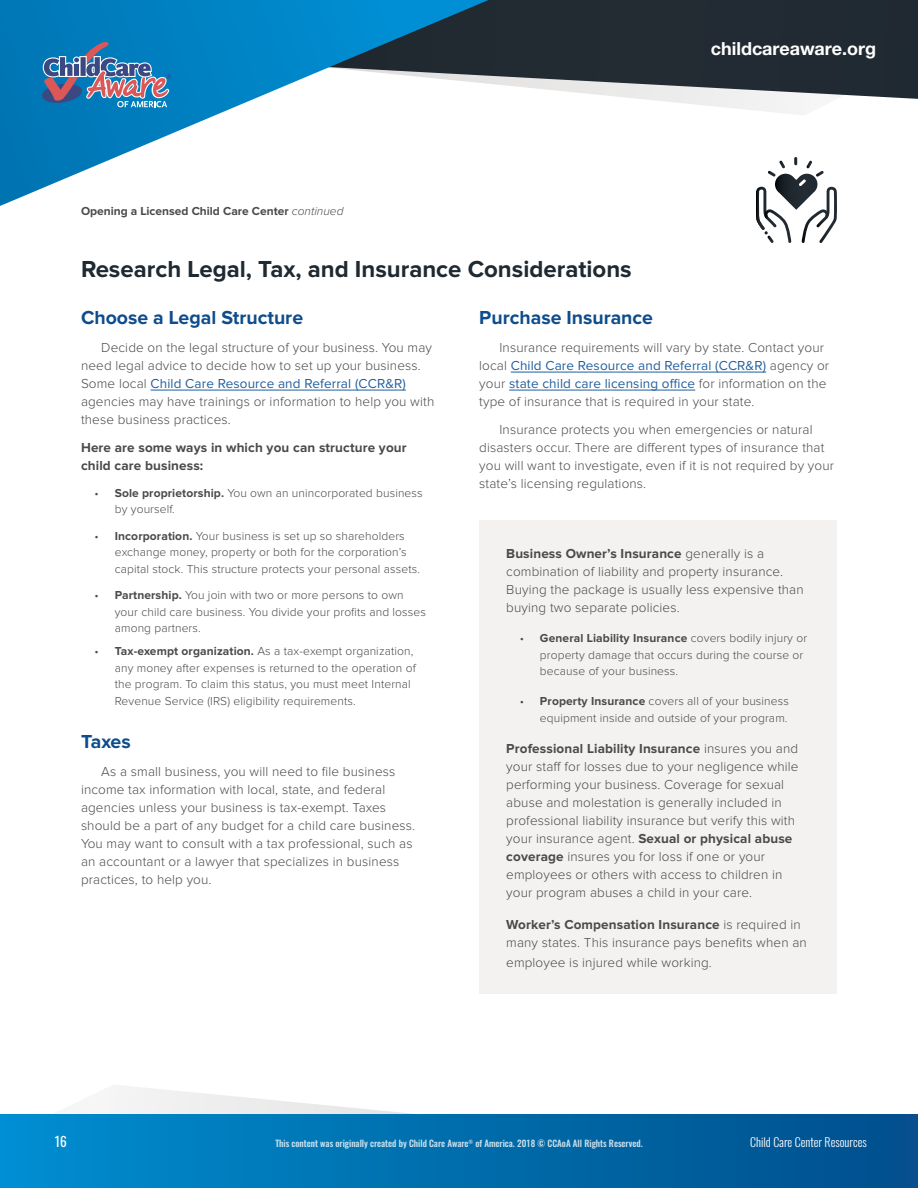
<style>
.page{position:relative;width:918px;height:1188px;background:#fff}
.page>*{position:absolute;margin:0;border:0;box-sizing:border-box;transform-origin:0 0}
.t1{font:700 24px "Proxima Nova";color:#1e2932}
.t2{font:700 19.5px "Proxima Nova";color:#0e4c8c}
.t3{font:700 18px "Helvetica Neue LT Std";color:#fff}
.t4{font:300 13.5px/18px "Proxima Nova";letter-spacing:.01em;color:#4a4a4b}
.t5{font:700 13.5px/18px "Proxima Nova";letter-spacing:.01em;color:#4a4a4b}
.t6{font:13.5px "Oswald";color:#fff}
.t7{font:300 12px/16.5px "Proxima Nova";letter-spacing:.01em;color:#4a4a4b}
.t8{font:700 12px "Proxima Nova";color:#4a4a4b}
.t9{font:300 12px "Oswald";color:#fff}
.t10{font:500 9px "Oswald";color:#fff}
.s1{font-weight:300;font-style:italic}
.s2{font-weight:400;color:#215e9e}
.s3{font-weight:700}
</style>
<div class="page">
<svg style="left:115px;top:1085px;width:298px;height:29px"></svg>
<svg style="left:655px;top:100px;width:147px;height:15px"></svg>
<svg style="left:521px;top:0;width:397px;height:100px;background:#3a4249"></svg>
<svg style="left:0;top:0;width:521px;height:206px"></svg>
<div style="left:0;top:1114px;width:918px;height:74px;background:linear-gradient(to right,#008ecf,#014e8b)"></div>
<svg style="left:42px;top:42px;width:129px;height:65px;background:#4f7fab"></svg>
<hr style="left:151px;top:390px;width:255px;height:1px;background:#215e9e">
<hr style="left:511px;top:372px;width:255px;height:1px;background:#215e9e">
<hr style="left:509px;top:390px;width:186px;height:1px;background:#215e9e">
<div style="left:479px;top:520px;width:358px;height:474px;background:#f4f2f1"></div>
<svg style="left:756px;top:157px;width:81px;height:86px"></svg>
<p class="t8" style="left:81px;top:206px;width:264px">Opening a Licensed Child Care Center <span class="s1">continued</span></p>
<h1 class="t1" style="left:81px;top:258px;width:552px">Research Legal, Tax, and Insurance Considerations</h1>
<h3 class="t3" style="left:711px;top:37px;width:167px">childcareaware.org</h3>
<h2 class="t2" style="left:81px;top:309px;width:224px">Choose a Legal Structure</h2>
<p class="t4" style="left:81px;top:339px;width:355px;text-indent:20px">Decide on the legal structure of your business. You may need legal advice to decide how to set up your business.<br>Some local <span class="s2">Child Care Resource and Referral (CCR&amp;R) </span>agencies may have trainings or information to help you with these business practices.</p>
<p class="t5" style="left:81px;top:439px;width:327px">Here are some ways in which you can structure your child care business:</p>
<p class="t7" style="left:115px;top:485px;width:309px;text-indent:-20px">• <span class="s3">Sole proprietorship.</span> You own an unincorporated business by yourself.</p>
<p class="t7" style="left:115px;top:528px;width:307px;text-indent:-20px">• <span class="s3">Incorporation.</span> Your business is set up so shareholders exchange money, property or both for the corporation’s capital stock. This structure protects your personal assets.</p>
<p class="t7" style="left:115px;top:588px;width:313px;text-indent:-20px">• <span class="s3">Partnership.</span> You join with two or more persons to own your child care business. You divide your profits and losses among partners.</p>
<p class="t7" style="left:115px;top:644px;width:303px;text-indent:-20px">• <span class="s3">Tax-exempt organization.</span> As a tax-exempt organization, any money after expenses is returned to the operation of the program. To claim this status, you must meet Internal Revenue Service (IRS) eligibility requirements.</p>
<h2 class="t2" style="left:81px;top:732px;width:51px">Taxes</h2>
<p class="t4" style="left:81px;top:763px;width:336px;text-indent:20px">As a small business, you will need to file business income tax information with local, state, and federal agencies unless your business is tax-exempt. Taxes should be a part of any budget for a child care business.<br>You may want to consult with a tax professional, such as an accountant or a lawyer that specializes in business practices, to help you.</p>
<h2 class="t2" style="left:479px;top:309px;width:175px">Purchase Insurance</h2>
<p class="t4" style="left:479px;top:339px;width:352px;text-indent:20px">Insurance requirements will vary by state. Contact your local <span class="s2">Child Care Resource and Referral (CCR&amp;R)</span> agency or your <span class="s2">state child care licensing office</span> for information on the type of insurance that is required in your state.</p>
<p class="t4" style="left:479px;top:421px;width:356px;text-indent:20px">Insurance protects you when emergencies or natural disasters occur. There are different types of insurance that you will want to investigate, even if it is not required by your state’s licensing regulations.</p>
<p class="t4" style="left:506px;top:545px;width:299px"><span class="s3">Business Owner’s Insurance</span> generally is a combination of liability and property insurance.<br>Buying the package is usually less expensive than buying two separate policies.</p>
<p class="t7" style="left:540px;top:630px;width:269px;text-indent:-20px">• <span class="s3">General Liability Insurance</span> covers bodily injury or property damage that occurs during the course or because of your business.</p>
<p class="t7" style="left:520px;top:693px;width:271px;text-align:right">• <span class="s3">Property Insurance</span> covers all of your business equipment inside and outside of your program.</p>
<p class="t4" style="left:506px;top:740px;width:294px"><span class="s3">Professional Liability Insurance</span> insures you and your staff for losses due to your negligence while performing your business. Coverage for sexual abuse and molestation is generally included in professional liability insurance but verify this with your insurance agent. <span class="s3">Sexual or physical abuse coverage</span> insures you for loss if one or your employees or others with access to children in your program abuses a child in your care.</p>
<p class="t4" style="left:506px;top:916px;width:302px"><span class="s3">Worker’s Compensation Insurance</span> is required in many states. This insurance pays benefits when an</p>
<p class="t4" style="left:506px;top:954px;width:207px">employee is injured while working.</p>
<p class="t6" style="left:54px;top:1129px;width:14px">16</p>
<p class="t9" style="left:750px;top:1131px;width:118px">Child Care Center Resources</p>
<p class="t10" style="left:275px;top:1138px;width:369px">This content was originally created by Child Care Aware<sup>®</sup> of America. 2018 © CCAoA All Rights Reserved.</p>
</div>
